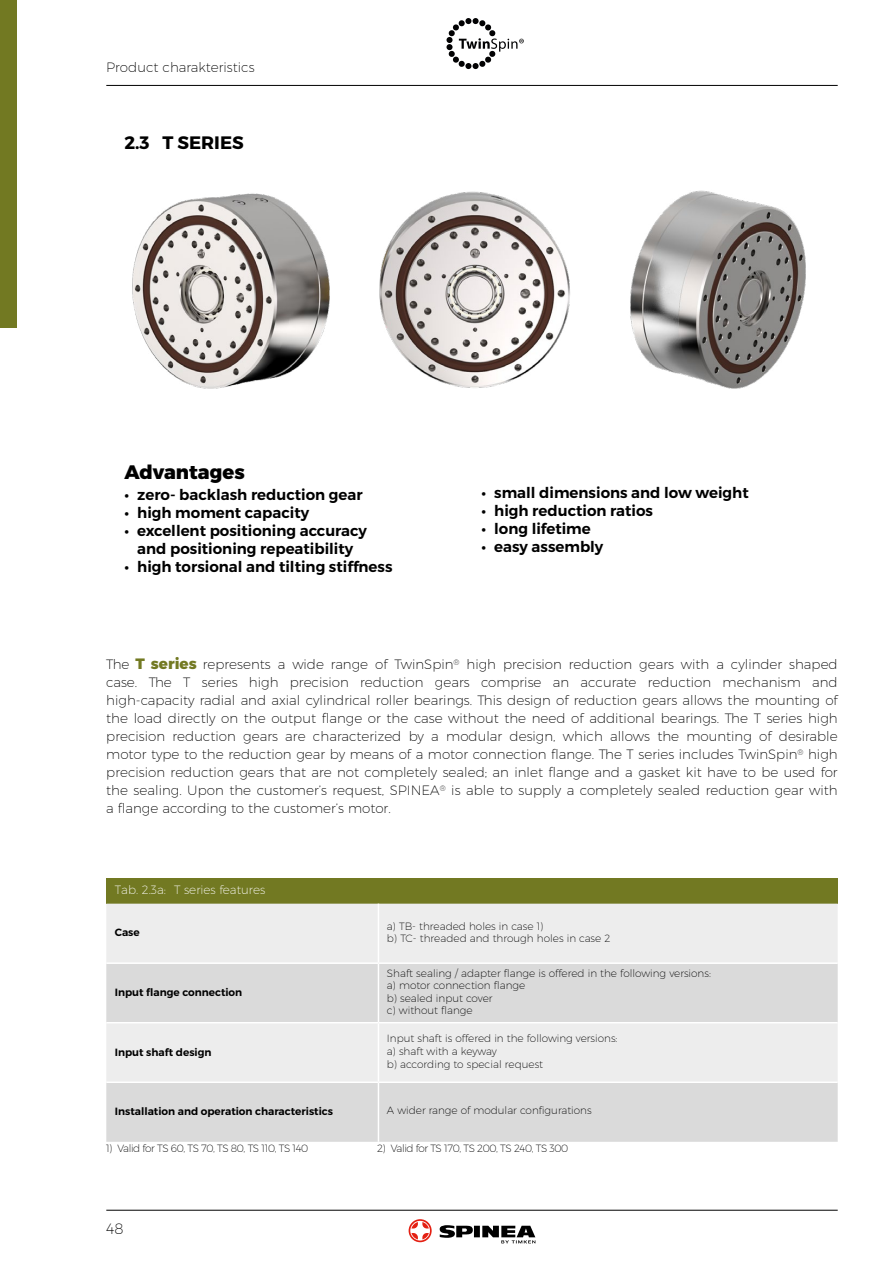
<style>
.page{position:relative;width:893px;height:1263px;background:#fff}
.page>*{position:absolute;margin:0;border:0;box-sizing:border-box;transform-origin:0 0}
.t1{font:19.5px "Trueno Ex Bd";color:#000}
.t2{font:18px "Trueno Bd";color:#000}
.t3{font:15px "Trueno S Bd";color:#000}
.t4{font:15px "Trueno Ult Lt";color:#000}
.t5{font:13.5px/18px "Trueno Ult Lt";color:#000;text-align:justify}
.t6{font:12px "Trueno Ult Lt";color:#fff}
.t7{font:10.5px/12.6px "Trueno Ult Lt";color:#000}
.t8{font:10.5px "Trueno S Bd";color:#000}
.t9{font:10.5px "Trueno Ult Lt";letter-spacing:-.04em;color:#000}
.s1{font-family:"Trueno Ex Bd";font-size:15px;color:#727922}
</style>
<div class="page">
<div style="left:0;top:0;width:17px;height:327px;background:#727922"></div>
<hr style="left:106px;top:1210px;width:732px;height:1px;background:#000">
<hr style="left:106px;top:85px;width:732px;height:1px;background:#000">
<div style="left:446px;top:37px;width:7px;height:6px;background:#080809;border-radius:50%"></div>
<div style="left:465px;top:63px;width:7px;height:6px;background:#020203;border-radius:50%"></div>
<svg style="left:448px;top:20px;width:76px;height:47px"></svg>
<svg style="left:440px;top:1225px;width:95px;height:18px"></svg>
<svg style="left:409px;top:1219px;width:23px;height:23px"></svg>
<img style="left:132px;top:193px;width:198px;height:196px">
<img style="left:379px;top:191px;width:191px;height:197px">
<img style="left:630px;top:190px;width:176px;height:199px">
<div style="left:106px;top:878px;width:732px;height:26px;background:#727922"></div>
<div style="left:106px;top:904px;width:732px;height:177px;background:#ededed"></div>
<div style="left:106px;top:964px;width:732px;height:58px;background:#dadada"></div>
<div style="left:106px;top:1083px;width:732px;height:59px;background:#dadada"></div>
<hr style="left:106px;top:962px;width:272px;height:2px;background:#fff">
<hr style="left:378px;top:962px;width:460px;height:2px;background:#fff">
<hr style="left:378px;top:904px;width:1px;height:58px;background:#fff">
<hr style="left:378px;top:964px;width:1px;height:58px;background:#fff">
<hr style="left:106px;top:1022px;width:272px;height:1px;background:#fff">
<hr style="left:378px;top:1022px;width:460px;height:1px;background:#fff">
<hr style="left:378px;top:1023px;width:1px;height:58px;background:#fff">
<hr style="left:378px;top:1083px;width:1px;height:59px;background:#fff">
<p class="t5" style="left:106px;top:58px;width:150px">Product charakteristics</p>
<p class="t2" style="left:124px;top:132px;width:121px">2.3 T SERIES</p>
<p class="t1" style="left:124px;top:460px;width:122px">Advantages</p>
<p class="t3" style="left:124px;top:485px;width:240px">• zero- backlash reduction gear</p>
<p class="t3" style="left:124px;top:503px;width:186px">• high moment capacity</p>
<p class="t3" style="left:124px;top:521px;width:244px">• excellent positioning accuracy</p>
<p class="t3" style="left:137px;top:539px;width:218px">and positioning repeatibility</p>
<p class="t3" style="left:124px;top:557px;width:270px">• high torsional and tilting stiffness</p>
<p class="t3" style="left:481px;top:484px;width:269px">• small dimensions and low weight</p>
<p class="t3" style="left:481px;top:502px;width:173px">• high reduction ratios</p>
<p class="t3" style="left:481px;top:520px;width:111px">• long lifetime</p>
<p class="t3" style="left:481px;top:538px;width:123px">• easy assembly</p>
<p class="t5" style="left:106px;top:655px;width:733px">The <span class="s1">T series</span> represents a wide range of TwinSpin<sup>®</sup> high precision reduction gears with a cylinder shaped</p>
<p class="t5" style="left:106px;top:673px;width:733px">case. The T series high precision reduction gears comprise an accurate reduction mechanism and</p>
<p class="t5" style="left:106px;top:691px;width:733px">high-capacity radial and axial cylindrical roller bearings. This design of reduction gears allows the mounting of the load directly on the output flange or the case without the need of additional bearings. The T series high precision reduction gears are characterized by a modular design, which allows the mounting of desirable</p>
<p class="t5" style="left:106px;top:745px;width:733px">motor type to the reduction gear by means of a motor connection flange. The T series includes TwinSpin<sup>®</sup> high precision reduction gears that are not completely sealed; an inlet flange and a gasket kit have to be used for the sealing. Upon the customer’s request, SPINEA<sup>®</sup> is able to supply a completely sealed reduction gear with a flange according to the customer’s motor.</p>
<p class="t6" style="left:115px;top:882px;width:152px">Tab. 2.3a: T series features</p>
<p class="t8" style="left:115px;top:926px;width:27px">Case</p>
<p class="t8" style="left:115px;top:986px;width:129px">Input flange connection</p>
<p class="t8" style="left:115px;top:1045px;width:98px">Input shaft design</p>
<p class="t7" style="left:387px;top:919px;width:158px">a) TB- threaded holes in case 1)</p>
<p class="t7" style="left:387px;top:931px;width:225px">b) TC- threaded and through holes in case 2</p>
<p class="t7" style="left:387px;top:966px;width:325px">Shaft sealing / adapter flange is offered in the following versions:</p>
<p class="t7" style="left:387px;top:979px;width:140px">a) motor connection flange</p>
<p class="t7" style="left:387px;top:991px;width:107px">b) sealed input cover</p>
<p class="t7" style="left:387px;top:1004px;width:87px">c) without flange</p>
<p class="t7" style="left:387px;top:1032px;width:232px">Input shaft is offered in the following versions:</p>
<p class="t7" style="left:387px;top:1045px;width:158px">a) shaft with a keyway<br>b) according to special request</p>
<p class="t8" style="left:115px;top:1105px;width:220px">Installation and operation characteristics</p>
<p class="t7" style="left:387px;top:1104px;width:206px">A wider range of modular configurations</p>
<p class="t9" style="left:106px;top:1142px;width:204px">1) Valid for TS 60, TS 70, TS 80, TS 110, TS 140</p>
<p class="t9" style="left:377px;top:1142px;width:193px">2) Valid for TS 170, TS 200, TS 240, TS 300</p>
<p class="t4" style="left:106px;top:1219px;width:19px">48</p>
</div>
